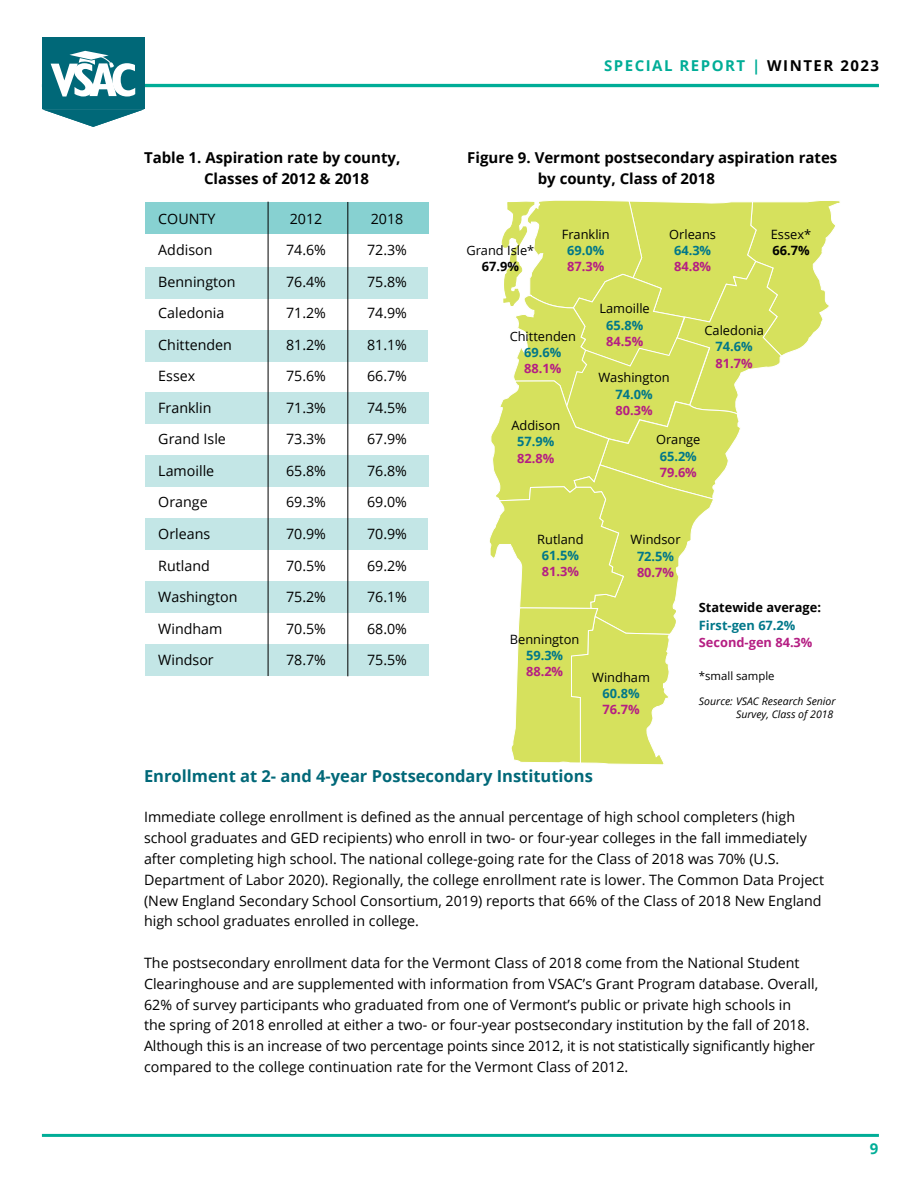
<style>
.page{position:relative;width:918px;height:1188px;background:#fff}
.page>*{position:absolute;margin:0;border:0;box-sizing:border-box;transform-origin:0 0}
.t1{font:700 16.5px "Open Sans";color:#006878}
.t2{font:700 15px/20.9px "Open Sans";color:#000}
.t3{font:700 15px "Open Sans";letter-spacing:.1em;color:#00ad97}
.t4{font:14.25px/20.9px "Open Sans";color:#000}
.t5{font:12.9px "Open Sans";color:#000}
.t6{font:700 12.9px "Open Sans";color:#b51e83}
.t7{font:700 12.9px "Open Sans";color:#007789}
.t8{font:700 12.9px "Open Sans";color:#000}
.t9{font:11.4px "Open Sans";color:#000}
.t10{font:italic 10.5px/12.6px "Open Sans";color:#000;text-align:right}
.s1{color:#000}
</style>
<div class="page">
<hr style="left:42px;top:1134px;width:837px;height:3px;background:#00ad97">
<hr style="left:47px;top:84px;width:832px;height:3px;background:#00ad97">
<div style="left:42px;top:38px;width:102px;height:71px;background:#006878"></div>
<svg style="left:42px;top:109px;width:102px;height:18px"></svg>
<svg style="left:51px;top:51px;width:84px;height:46px"></svg>
<svg style="left:489px;top:200px;width:351px;height:565px"></svg>
<div style="left:676px;top:601px;width:22px;height:32px;background:#fff"></div>
<div style="left:145px;top:202px;width:283px;height:31px;background:#87d1d1"></div>
<div style="left:145px;top:330px;width:283px;height:31px;background:#c3e6e6"></div>
<div style="left:145px;top:267px;width:283px;height:31px;background:#c3e6e6"></div>
<div style="left:145px;top:455px;width:283px;height:32px;background:#c3e6e6"></div>
<div style="left:145px;top:392px;width:283px;height:32px;background:#c3e6e6"></div>
<div style="left:145px;top:582px;width:283px;height:31px;background:#c3e6e6"></div>
<div style="left:145px;top:519px;width:283px;height:31px;background:#c3e6e6"></div>
<div style="left:145px;top:645px;width:283px;height:31px;background:#c3e6e6"></div>
<hr style="left:348px;top:202px;width:1px;height:474px;background:#000">
<hr style="left:268px;top:202px;width:1px;height:474px;background:#000">
<p class="t2" style="left:204px;top:147px;width:198px;text-indent:-60px">Table 1. Aspiration rate by county,<br>Classes of 2012 &amp; 2018</p>
<p class="t4" style="left:158px;top:208px;width:59px">COUNTY</p>
<p class="t4" style="left:290px;top:208px;width:34px">2012</p>
<p class="t4" style="left:371px;top:208px;width:34px">2018</p>
<p class="t4" style="left:158px;top:239px;width:56px">Addison</p>
<p class="t4" style="left:286px;top:239px;width:41px">74.6%</p>
<p class="t4" style="left:367px;top:239px;width:41px">72.3%</p>
<p class="t4" style="left:158px;top:271px;width:79px">Bennington</p>
<p class="t4" style="left:286px;top:271px;width:41px">76.4%</p>
<p class="t4" style="left:367px;top:271px;width:41px">75.8%</p>
<p class="t4" style="left:158px;top:302px;width:68px">Caledonia</p>
<p class="t4" style="left:286px;top:302px;width:41px">71.2%</p>
<p class="t4" style="left:367px;top:302px;width:41px">74.9%</p>
<p class="t4" style="left:158px;top:334px;width:75px">Chittenden</p>
<p class="t4" style="left:286px;top:334px;width:41px">81.2%</p>
<p class="t4" style="left:367px;top:334px;width:41px">81.1%</p>
<p class="t4" style="left:158px;top:366px;width:38px">Essex</p>
<p class="t4" style="left:286px;top:366px;width:41px">75.6%</p>
<p class="t4" style="left:367px;top:366px;width:41px">66.7%</p>
<p class="t4" style="left:158px;top:397px;width:55px">Franklin</p>
<p class="t4" style="left:286px;top:397px;width:41px">71.3%</p>
<p class="t4" style="left:367px;top:397px;width:41px">74.5%</p>
<p class="t4" style="left:158px;top:429px;width:69px">Grand Isle</p>
<p class="t4" style="left:286px;top:429px;width:41px">73.3%</p>
<p class="t4" style="left:367px;top:429px;width:41px">67.9%</p>
<p class="t4" style="left:158px;top:460px;width:57px">Lamoille</p>
<p class="t4" style="left:286px;top:460px;width:41px">65.8%</p>
<p class="t4" style="left:367px;top:460px;width:41px">76.8%</p>
<p class="t4" style="left:158px;top:492px;width:51px">Orange</p>
<p class="t4" style="left:286px;top:492px;width:41px">69.3%</p>
<p class="t4" style="left:367px;top:492px;width:41px">69.0%</p>
<p class="t4" style="left:158px;top:523px;width:53px">Orleans</p>
<p class="t4" style="left:286px;top:523px;width:41px">70.9%</p>
<p class="t4" style="left:367px;top:523px;width:41px">70.9%</p>
<p class="t4" style="left:158px;top:555px;width:53px">Rutland</p>
<p class="t4" style="left:286px;top:555px;width:41px">70.5%</p>
<p class="t4" style="left:367px;top:555px;width:41px">69.2%</p>
<p class="t4" style="left:158px;top:586px;width:81px">Washington</p>
<p class="t4" style="left:286px;top:586px;width:41px">75.2%</p>
<p class="t4" style="left:367px;top:586px;width:41px">76.1%</p>
<p class="t4" style="left:158px;top:618px;width:66px">Windham</p>
<p class="t4" style="left:286px;top:618px;width:41px">70.5%</p>
<p class="t4" style="left:367px;top:618px;width:41px">68.0%</p>
<p class="t4" style="left:158px;top:649px;width:57px">Windsor</p>
<p class="t4" style="left:286px;top:649px;width:41px">78.7%</p>
<p class="t4" style="left:367px;top:649px;width:41px">75.5%</p>
<p class="t3" style="left:604px;top:55px;width:276px">SPECIAL REPORT | <span class="s1">WINTER 2023</span></p>
<p class="t2" style="left:538px;top:147px;width:301px;text-indent:-70px">Figure 9. Vermont postsecondary aspiration rates by county, Class of 2018</p>
<p class="t5" style="left:466px;top:241px;width:70px">Grand Isle*</p>
<p class="t8" style="left:482px;top:257px;width:39px">67.9%</p>
<p class="t5" style="left:562px;top:225px;width:49px">Franklin</p>
<p class="t7" style="left:567px;top:241px;width:39px">69.0%</p>
<p class="t6" style="left:567px;top:258px;width:39px">87.3%</p>
<p class="t5" style="left:669px;top:225px;width:48px">Orleans</p>
<p class="t7" style="left:674px;top:241px;width:39px">64.3%</p>
<p class="t6" style="left:674px;top:258px;width:39px">84.8%</p>
<p class="t5" style="left:771px;top:225px;width:42px">Essex*</p>
<p class="t8" style="left:772px;top:241px;width:39px">66.7%</p>
<p class="t5" style="left:510px;top:327px;width:68px">Chittenden</p>
<p class="t7" style="left:524px;top:343px;width:39px">69.6%</p>
<p class="t6" style="left:524px;top:359px;width:39px">88.1%</p>
<p class="t5" style="left:511px;top:417px;width:50px">Addison</p>
<p class="t7" style="left:517px;top:433px;width:39px">57.9%</p>
<p class="t6" style="left:517px;top:449px;width:39px">82.8%</p>
<p class="t5" style="left:599px;top:300px;width:52px">Lamoille</p>
<p class="t7" style="left:606px;top:316px;width:39px">65.8%</p>
<p class="t6" style="left:606px;top:332px;width:39px">84.5%</p>
<p class="t5" style="left:598px;top:369px;width:73px">Washington</p>
<p class="t7" style="left:615px;top:385px;width:39px">74.0%</p>
<p class="t6" style="left:615px;top:401px;width:39px">80.3%</p>
<p class="t5" style="left:704px;top:322px;width:61px">Caledonia</p>
<p class="t7" style="left:716px;top:338px;width:39px">74.6%</p>
<p class="t6" style="left:716px;top:354px;width:39px">81.7%</p>
<p class="t5" style="left:656px;top:431px;width:46px">Orange</p>
<p class="t7" style="left:660px;top:447px;width:39px">65.2%</p>
<p class="t6" style="left:660px;top:463px;width:39px">79.6%</p>
<p class="t5" style="left:537px;top:530px;width:48px">Rutland</p>
<p class="t7" style="left:542px;top:546px;width:39px">61.5%</p>
<p class="t6" style="left:542px;top:562px;width:39px">81.3%</p>
<p class="t5" style="left:631px;top:531px;width:51px">Windsor</p>
<p class="t7" style="left:637px;top:547px;width:39px">72.5%</p>
<p class="t6" style="left:637px;top:563px;width:39px">80.7%</p>
<p class="t5" style="left:510px;top:630px;width:71px">Bennington</p>
<p class="t7" style="left:526px;top:646px;width:39px">59.3%</p>
<p class="t6" style="left:526px;top:663px;width:39px">88.2%</p>
<p class="t5" style="left:592px;top:668px;width:59px">Windham</p>
<p class="t7" style="left:602px;top:684px;width:39px">60.8%</p>
<p class="t6" style="left:602px;top:700px;width:39px">76.7%</p>
<p class="t8" style="left:699px;top:598px;width:124px">Statewide average:</p>
<p class="t7" style="left:699px;top:616px;width:98px">First-gen 67.2%</p>
<p class="t6" style="left:699px;top:633px;width:115px">Second-gen 84.3%</p>
<p class="t9" style="left:699px;top:668px;width:77px">*small sample</p>
<p class="t10" style="left:699px;top:695px;width:138px">Source: VSAC Research Senior<br>Survey, Class of 2018</p>
<p class="t1" style="left:144px;top:765px;width:450px">Enrollment at 2- and 4-year Postsecondary Institutions</p>
<p class="t4" style="left:144px;top:806px;width:682px">Immediate college enrollment is defined as the annual percentage of high school completers (high school graduates and GED recipients) who enroll in two- or four-year colleges in the fall immediately after completing high school. The national college-going rate for the Class of 2018 was 70% (U.S.<br>Department of Labor 2020). Regionally, the college enrollment rate is lower. The Common Data Project (New England Secondary School Consortium, 2019) reports that 66% of the Class of 2018 New England high school graduates enrolled in college.</p>
<p class="t4" style="left:144px;top:952px;width:676px">The postsecondary enrollment data for the Vermont Class of 2018 come from the National Student Clearinghouse and are supplemented with information from VSAC’s Grant Program database. Overall, 62% of survey participants who graduated from one of Vermont’s public or private high schools in<br>the spring of 2018 enrolled at either a two- or four-year postsecondary institution by the fall of 2018.<br>Although this is an increase of two percentage points since 2012, it is not statistically significantly higher compared to the college continuation rate for the Vermont Class of 2012.</p>
<p class="t3" style="left:870px;top:1138px;width:10px">9</p>
</div>
